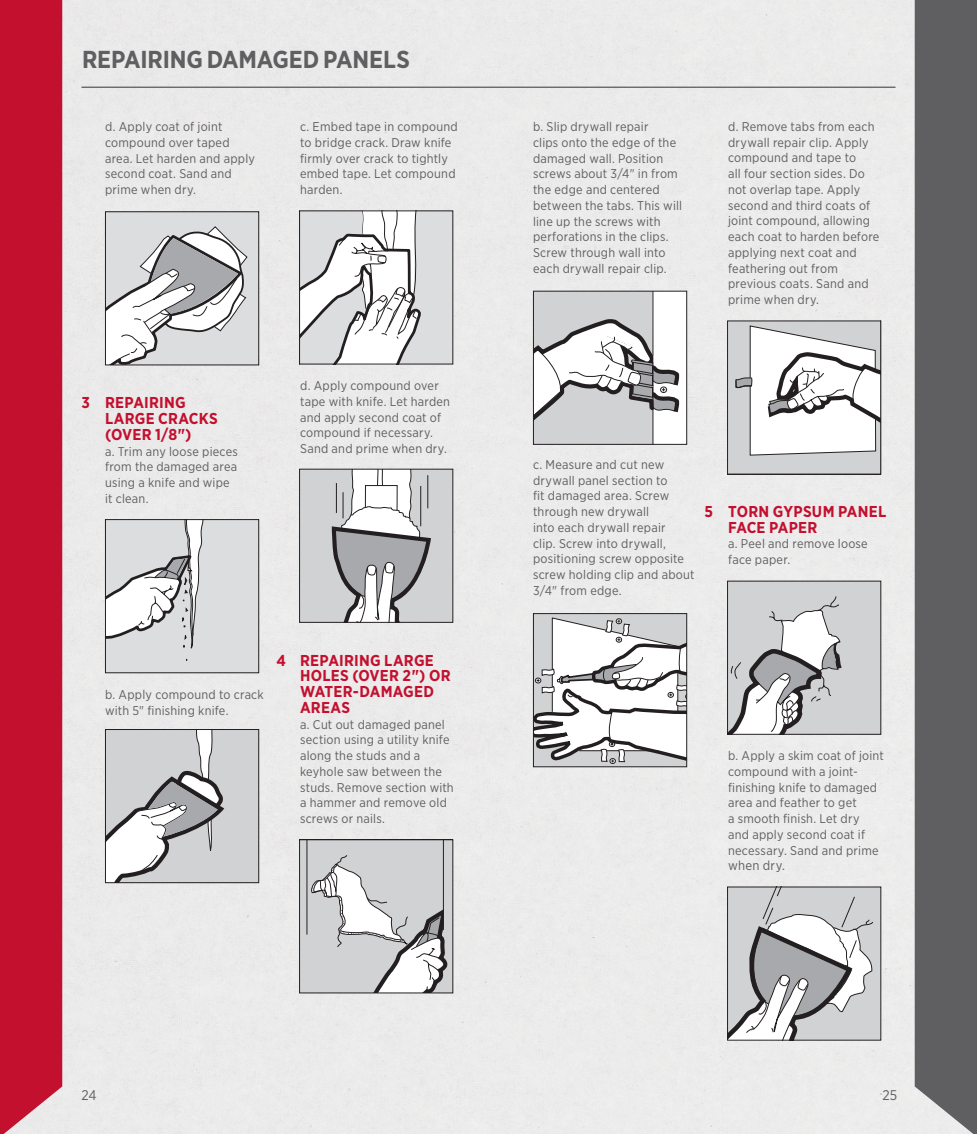
<style>
.page{position:relative;width:977px;height:1134px;background:#fff}
.page>*{position:absolute;margin:0;border:0;box-sizing:border-box;transform-origin:0 0}
.t1{font:700 24.5px "Gotham Narrow";letter-spacing:-.005em;color:#5f5f62}
.t2{font:700 15.75px/15.8px "Gotham Narrow";letter-spacing:.015em;color:#c3102f}
.t3{font:14px "Gotham Narrow";color:#5f5f62}
.t4{font:13.12px "Gotham Narrow";letter-spacing:.02em;color:#5f5f62}
.t5{font:12.6px/15.8px "Gotham Narrow";letter-spacing:.02em;color:#5f5f62}
.t6{font:700 11.03px "Helvetica";color:#231f20}
.t7{font:11.03px "Helvetica";color:#231f20}
.t8{font:9.97px "Helvetica";color:#231f20}
</style>
<div class="page">
<div style="left:62px;top:0;width:852px;height:1134px;background:#ebebeb"></div>
<div style="left:0;top:0;width:62px;height:1134px;background:#c3102f"></div>
<div style="left:914px;top:0;width:62px;height:1134px;background:#5f5f62"></div>
<hr style="left:81px;top:87px;width:814px;height:1px;background:#5f5f62">
<svg style="left:107px;top:214px;width:150px;height:149px"></svg>
<div style="left:105px;top:212px;width:154px;height:153px;border:1px solid #231f20"></div>
<svg style="left:107px;top:521px;width:150px;height:150px"></svg>
<div style="left:105px;top:519px;width:154px;height:154px;border:1px solid #231f20"></div>
<svg style="left:301px;top:471px;width:150px;height:150px"></svg>
<div style="left:299px;top:469px;width:154px;height:154px;border:1px solid #231f20"></div>
<svg style="left:729px;top:323px;width:150px;height:149px"></svg>
<div style="left:727px;top:321px;width:154px;height:153px;border:1px solid #231f20"></div>
<svg style="left:301px;top:842px;width:150px;height:149px"></svg>
<div style="left:299px;top:840px;width:154px;height:153px;border:1px solid #231f20"></div>
<svg style="left:729px;top:583px;width:150px;height:150px"></svg>
<div style="left:727px;top:581px;width:154px;height:154px;border:1px solid #231f20"></div>
<svg style="left:729px;top:889px;width:150px;height:149px"></svg>
<svg style="left:107px;top:731px;width:150px;height:150px"></svg>
<div style="left:105px;top:729px;width:154px;height:154px;border:1px solid #231f20"></div>
<svg style="left:535px;top:614px;width:153px;height:153px"></svg>
<div style="left:533px;top:613px;width:154px;height:154px;border:1px solid #231f20"></div>
<svg style="left:535px;top:293px;width:150px;height:150px"></svg>
<div style="left:533px;top:291px;width:154px;height:154px;border:1px solid #231f20"></div>
<svg style="left:301px;top:213px;width:150px;height:149px"></svg>
<h1 class="t1" style="left:82px;top:43px;width:329px">REPAIRING DAMAGED PANELS</h1>
<p class="t5" style="left:105px;top:119px;width:151px">d. Apply coat of joint compound over taped area. Let harden and apply second coat. Sand and prime when dry.</p>
<p class="t6" style="left:140px;top:138px;width:88px">NEW FOR PG 12</p>
<p class="t6" style="left:122px;top:142px;width:121px">CHANGED FOR PG 23</p>
<p class="t5" style="left:300px;top:119px;width:159px">c. Embed tape in compound to bridge crack. Draw knife firmly over crack to tightly embed tape. Let compound harden.</p>
<p class="t6" style="left:384px;top:146px;width:88px">NEW FOR PG 16</p>
<p class="t2" style="left:105px;top:395px;width:114px;text-indent:-24px">3 REPAIRING<br>LARGE CRACKS (OVER 1/8")</p>
<p class="t5" style="left:105px;top:443px;width:134px">a. Trim any loose pieces from the damaged area using a knife and wipe it clean.</p>
<p class="t5" style="left:300px;top:378px;width:151px">d. Apply compound over tape with knife. Let harden and apply second coat of compound if necessary.<br>Sand and prime when dry.</p>
<p class="t6" style="left:331px;top:383px;width:88px">NEW FOR PG 24</p>
<p class="t5" style="left:105px;top:686px;width:160px">b. Apply compound to crack with 5" finishing knife.</p>
<p class="t2" style="left:300px;top:652px;width:152px;text-indent:-24px">4 REPAIRING LARGE<br>HOLES (OVER 2") OR<br>WATER-DAMAGED<br>AREAS</p>
<p class="t5" style="left:300px;top:716px;width:155px">a. Cut out damaged panel section using a utility knife along the studs and a keyhole saw between the studs. Remove section with a hammer and remove old screws or nails.</p>
<p class="t5" style="left:533px;top:119px;width:150px">b. Slip drywall repair<br>clips onto the edge of the damaged wall. Position screws about 3/4" in from the edge and centered between the tabs. This will line up the screws with perforations in the clips.<br>Screw through wall into each drywall repair clip.</p>
<p class="t5" style="left:728px;top:118px;width:153px">d. Remove tabs from each drywall repair clip. Apply compound and tape to<br>all four section sides. Do not overlap tape. Apply second and third coats of joint compound, allowing each coat to harden before applying next coat and feathering out from previous coats. Sand and prime when dry.</p>
<p class="t5" style="left:533px;top:456px;width:163px">c. Measure and cut new drywall panel section to<br>fit damaged area. Screw through new drywall<br>into each drywall repair<br>clip. Screw into drywall, positioning screw opposite screw holding clip and about<br>3/4" from edge.</p>
<p class="t8" style="left:568px;top:508px;width:48px">PANEL 67</p>
<p class="t2" style="left:728px;top:503px;width:160px;text-indent:-24px">5 TORN GYPSUM PANEL<br>FACE PAPER</p>
<p class="t5" style="left:728px;top:536px;width:141px">a. Peel and remove loose face paper.</p>
<p class="t8" style="left:765px;top:535px;width:48px">PANEL 69</p>
<p class="t5" style="left:728px;top:748px;width:157px">b. Apply a skim coat of joint compound with a joint&shy;finishing knife to damaged area and feather to get<br>a smooth finish. Let dry<br>and apply second coat if necessary. Sand and prime</p>
<p class="t4" style="left:728px;top:858px;width:58px">when dry.</p>
<p class="t7" style="left:740px;top:809px;width:53px">PANEL 70</p>
<p class="t3" style="left:81px;top:1086px;width:17px">24</p>
<p class="t3" style="left:882px;top:1086px;width:16px">25</p>
</div>
